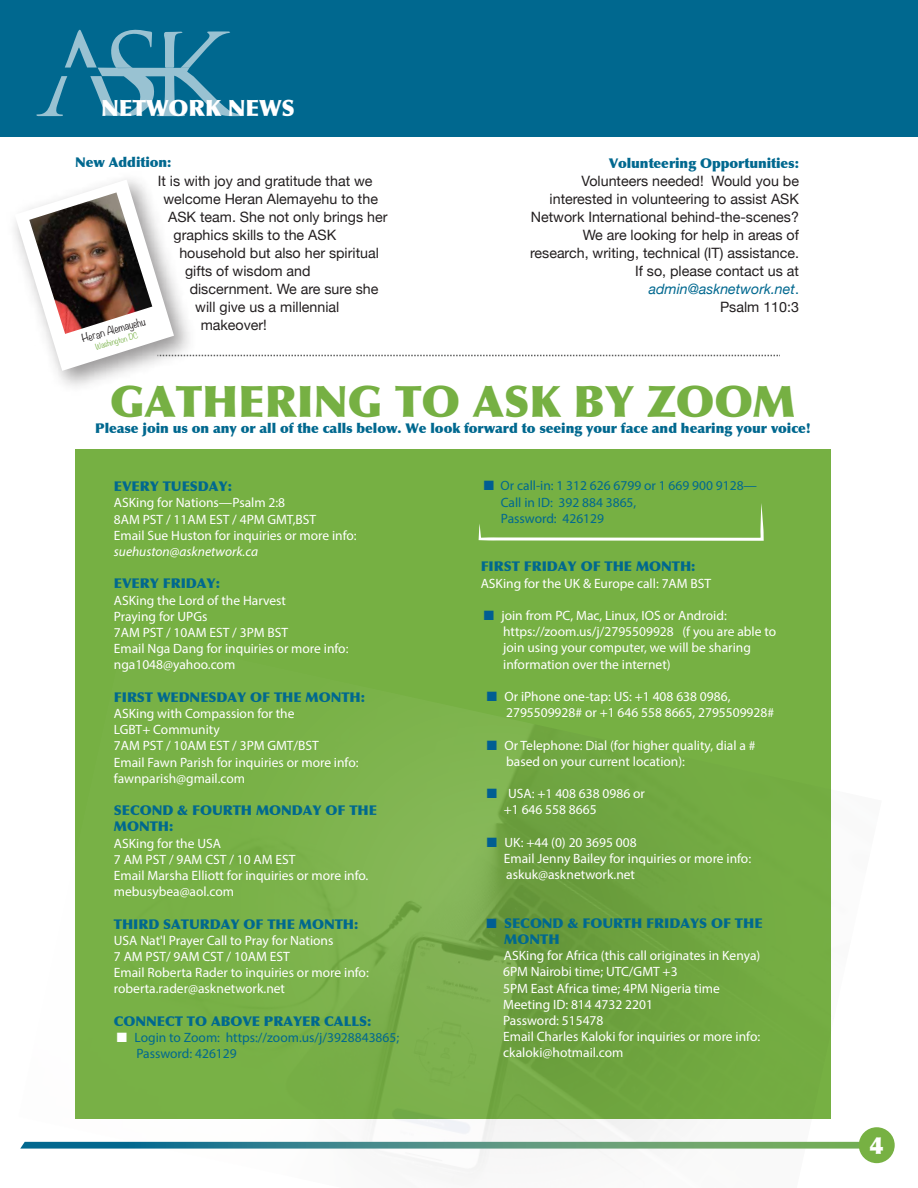
<style>
.page{position:relative;width:918px;height:1188px;background:#fff}
.page>*{position:absolute;margin:0;border:0;box-sizing:border-box;transform-origin:0 0}
.t1{font:900 43.5px "Optima";letter-spacing:-.005em;color:#76b043}
.t2{font:900 24px "Optima";color:#fff}
.t3{font:900 22.5px "Optima";letter-spacing:-.005em;color:#fff}
.t4{font:14.25px/18px "Helvetica Neue";color:#231f20;text-align:right}
.t5{font:13.5px/16.2px "Myriad Pro";color:#fff}
.t6{font:900 13.5px/16.2px "Optima";letter-spacing:-.005em;color:#00688f}
.t7{font:13.5px/16.2px "Myriad Pro";color:#00688f}
.t8{font:italic 13.5px "Myriad Pro";color:#fff}
.t9{font:300 9.9px "Noteworthy";color:#231f20}
.t10{font:300 7.5px "Noteworthy";color:#76b043}
.s1{font-style:italic;color:#00688f}
.s2{color:#00688f}
.s3{color:#fff}
.s4{color:#005e92}
</style>
<div class="page">
<div style="left:0;top:0;width:918px;height:136px;background:#00688f"></div>
<div style="left:75px;top:449px;width:756px;height:670px;background:#76b043"></div>
<img style="left:24px;top:711px;width:858px;height:465px">
<svg style="left:20px;top:1142px;width:839px;height:7px;background:#529487"></svg>
<div style="left:859px;top:1127px;width:36px;height:36px;background:#77b143;border-radius:50%"></div>
<svg style="left:479px;top:503px;width:285px;height:38px"></svg>
<svg style="left:36px;top:30px;width:207px;height:86px"></svg>
<svg style="left:15px;top:180px;width:765px;height:191px"></svg>
<h3 class="t3" style="left:101px;top:95px;width:195px">NETWORK NEWS</h3>
<p class="t6" style="left:75px;top:155px;width:98px">New Addition:</p>
<p class="t9" style="left:80px;top:330px;width:67px;rotate:-16deg">Heran Alemayehu</p>
<p class="t10" style="left:94px;top:341px;width:45px;rotate:-16deg">Washington DC</p>
<p class="t4" style="left:158px;top:173px;width:216px">It is with joy and gratitude that we</p>
<p class="t4" style="left:163px;top:191px;width:216px">welcome Heran Alemayehu to the</p>
<p class="t4" style="left:168px;top:209px;width:221px">ASK team. She not only brings her</p>
<p class="t4" style="left:174px;top:227px;width:164px">graphics skills to the ASK</p>
<p class="t4" style="left:179px;top:245px;width:201px">household but also her spiritual</p>
<p class="t4" style="left:185px;top:263px;width:127px">gifts of wisdom and</p>
<p class="t4" style="left:190px;top:280px;width:190px">discernment. We are sure she</p>
<p class="t4" style="left:195px;top:298px;width:146px">will give us a millennial</p>
<p class="t4" style="left:201px;top:316px;width:68px">makeover!</p>
<p class="t6" style="left:609px;top:155px;width:192px">Volunteering Opportunities:</p>
<p class="t4" style="left:530px;top:173px;width:270px">Volunteers needed! Would you be interested in volunteering to assist ASK<br>Network International behind-the-scenes?<br>We are looking for help in areas of research, writing, technical (IT) assistance.<br>If so, please contact us at <span class="s1">admin@asknetwork.net</span><span class="s2">.<br></span>Psalm 110:3</p>
<h1 class="t1" style="left:110px;top:375px;width:687px">GATHERING TO ASK BY ZOOM</h1>
<p class="t6" style="left:95px;top:420px;width:717px">Please join us on any or all of the calls below. We look forward to seeing your face and hearing your voice!</p>
<p class="t6" style="left:114px;top:478px;width:120px">EVERY TUESDAY:</p>
<p class="t5" style="left:114px;top:495px;width:244px">ASKing for Nations—Psalm 2:8<br>8AM PST / 11AM EST / 4PM GMT,BST<br>Email Sue Huston for inquiries or more info:</p>
<p class="t8" style="left:114px;top:543px;width:146px">suehuston@asknetwork.ca</p>
<p class="t6" style="left:114px;top:576px;width:108px">EVERY FRIDAY:</p>
<p class="t5" style="left:114px;top:592px;width:236px">ASKing the Lord of the Harvest<br>Praying for UPGs<br>7AM PST / 10AM EST / 3PM BST<br>Email Nga Dang for inquiries or more info: nga1048@yahoo.com</p>
<p class="t6" style="left:114px;top:689px;width:253px">FIRST WEDNESDAY OF THE MONTH:</p>
<p class="t5" style="left:114px;top:705px;width:246px">ASKing with Compassion for the<br>LGBT+ Community<br>7AM PST / 10AM EST / 3PM GMT/BST<br>Email Fawn Parish for inquiries or more info: fawnparish@gmail.com</p>
<p class="t6" style="left:114px;top:802px;width:265px">SECOND &amp; FOURTH MONDAY OF THE<br>MONTH:</p>
<p class="t5" style="left:114px;top:835px;width:256px">ASKing for the USA<br>7 AM PST / 9AM CST / 10 AM EST<br>Email Marsha Elliott for inquiries or more info. mebusybea@aol.com</p>
<p class="t6" style="left:114px;top:916px;width:246px">THIRD SATURDAY OF THE MONTH:</p>
<p class="t5" style="left:114px;top:932px;width:256px">USA Nat'l Prayer Call to Pray for Nations<br>7 AM PST/ 9AM CST / 10AM EST<br>Email Roberta Rader to inquiries or more info: roberta.rader@asknetwork.net</p>
<p class="t6" style="left:114px;top:1013px;width:259px">CONNECT TO ABOVE PRAYER CALLS:</p>
<p class="t7" style="left:136px;top:1029px;width:264px;text-indent:-19px"><span class="s3">■</span> Login to Zoom: https://zoom.us/j/3928843865;<br>Password: 426129</p>
<p class="t7" style="left:501px;top:478px;width:258px;text-indent:-17px"><span class="s4">■</span> Or call-in: 1 312 626 6799 or 1 669 900 9128—<br>Call in ID: 392 884 3865,<br>Password: 426129</p>
<p class="t6" style="left:481px;top:559px;width:216px">FIRST FRIDAY OF THE MONTH:</p>
<p class="t5" style="left:481px;top:575px;width:232px">ASKing for the UK &amp; Europe call: 7AM BST</p>
<p class="t5" style="left:503px;top:607px;width:274px;text-indent:-19px"><span class="s4">■</span> join from PC, Mac, Linux, IOS or Android: https://zoom.us/j/2795509928 (f you are able to join using your computer, we will be sharing information over the internet)</p>
<p class="t5" style="left:506px;top:688px;width:269px;text-indent:-19px"><span class="s4">■</span> Or iPhone one-tap: US: +1 408 638 0986,<br>2795509928# or +1 646 558 8665, 2795509928#</p>
<p class="t5" style="left:506px;top:737px;width:251px;text-indent:-19px"><span class="s4">■</span> Or Telephone: Dial (for higher quality, dial a # based on your current location):</p>
<p class="t5" style="left:504px;top:785px;width:143px;text-indent:-17px"><span class="s4">■</span> USA: +1 408 638 0986 or +1 646 558 8665</p>
<p class="t5" style="left:504px;top:834px;width:249px;text-indent:-17px"><span class="s4">■</span> UK: +44 (0) 20 3695 008<br>Email Jenny Bailey for inquiries or more info: askuk@asknetwork.net</p>
<p class="t6" style="left:504px;top:915px;width:260px;text-indent:-18px"><span class="s4">■</span> SECOND &amp; FOURTH FRIDAYS OF THE<br>MONTH</p>
<p class="t5" style="left:503px;top:947px;width:259px">ASKing for Africa (this call originates in Kenya)<br>6PM Nairobi time; UTC/GMT +3<br>5PM East Africa time; 4PM Nigeria time<br>Meeting ID: 814 4732 2201<br>Password: 515478<br>Email Charles Kaloki for inquiries or more info: ckaloki@hotmail.com</p>
<h2 class="t2" style="left:870px;top:1131px;width:16px">4</h2>
</div>
